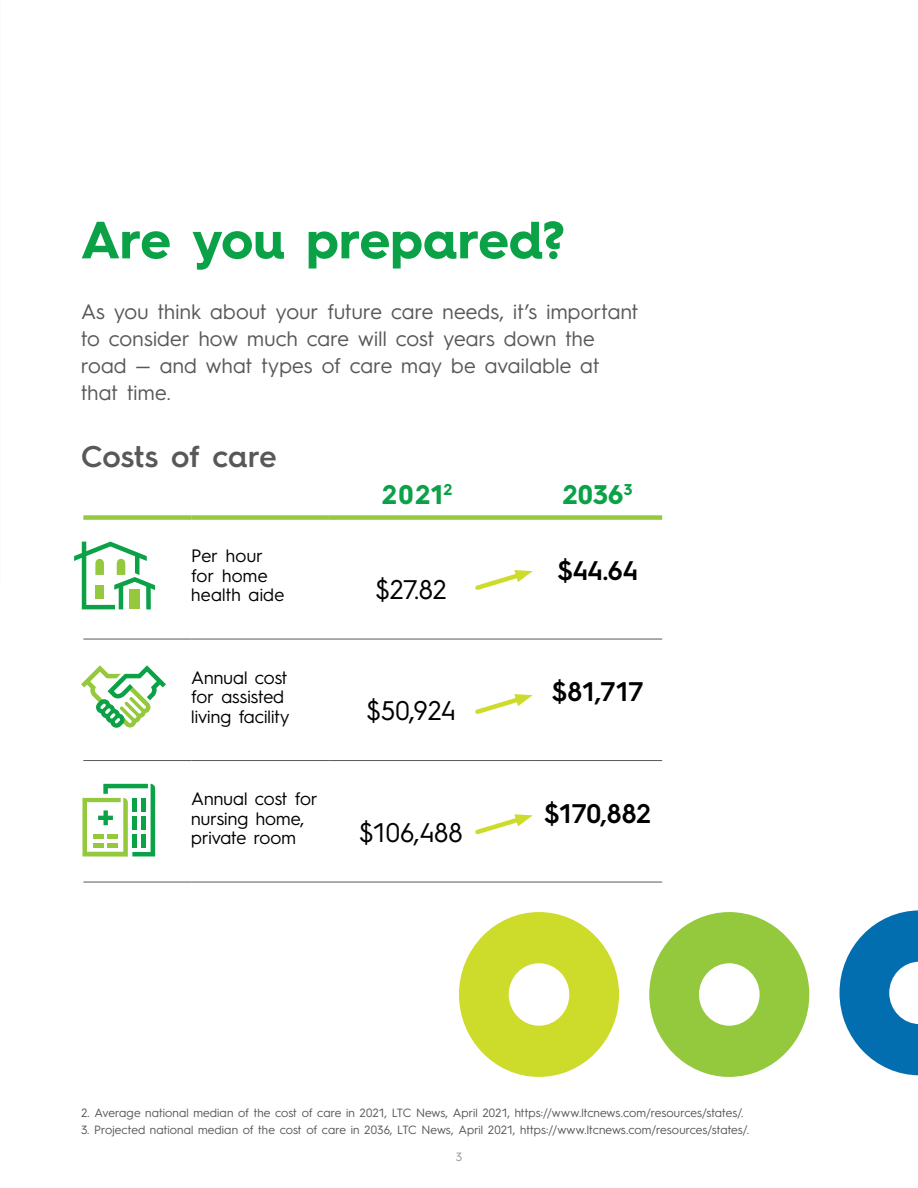
<style>
.page{position:relative;width:918px;height:1188px;background:#fff}
.page>*{position:absolute;margin:0;border:0;box-sizing:border-box;transform-origin:0 0}
.t1{font:700 52.5px "Hurme Geometric Sans 4";letter-spacing:-.005em;color:#0aa147}
.t2{font:600 30px "Hurme Geometric Sans 4";color:#58585a}
.t3{font:27px "Hurme Geometric Sans 3";letter-spacing:-.01em;color:#000}
.t4{font:600 27px "Hurme Geometric Sans 3";letter-spacing:-.015em;color:#000}
.t5{font:700 27px "Hurme Geometric Sans 3";color:#0aa147}
.t6{font:21px/27px "Hurme Geometric Sans 3";letter-spacing:.01em;color:#58585a}
.t7{font:18px/19.5px "Hurme Geometric Sans 3";letter-spacing:.005em;color:#000}
.t8{font:12px "Hurme Geometric Sans 3";letter-spacing:.005em;color:#58585a}
.t9{font:12px "Hurme Geometric Sans 3";color:#939598}
</style>
<div class="page">
<hr style="left:83px;top:882px;width:108px;height:1px;background:#58585a">
<hr style="left:191px;top:882px;width:139px;height:1px;background:#58585a">
<hr style="left:330px;top:882px;width:203px;height:1px;background:#58585a">
<hr style="left:533px;top:882px;width:129px;height:1px;background:#58585a">
<hr style="left:83px;top:639px;width:108px;height:1px;background:#58585a">
<hr style="left:191px;top:639px;width:139px;height:1px;background:#58585a">
<hr style="left:330px;top:639px;width:203px;height:1px;background:#58585a">
<hr style="left:533px;top:639px;width:129px;height:1px;background:#58585a">
<hr style="left:83px;top:760px;width:108px;height:1px;background:#58585a">
<hr style="left:191px;top:760px;width:139px;height:1px;background:#58585a">
<hr style="left:330px;top:760px;width:203px;height:1px;background:#58585a">
<hr style="left:533px;top:760px;width:129px;height:1px;background:#58585a">
<div style="left:83px;top:515px;width:108px;height:5px;background:#94c83d"></div>
<div style="left:191px;top:515px;width:139px;height:5px;background:#94c83d"></div>
<div style="left:330px;top:515px;width:203px;height:5px;background:#94c83d"></div>
<div style="left:533px;top:515px;width:129px;height:5px;background:#94c83d"></div>
<svg style="left:82px;top:784px;width:73px;height:73px"></svg>
<svg style="left:840px;top:910px;width:78px;height:165px"></svg>
<svg style="left:649px;top:912px;width:160px;height:165px"></svg>
<svg style="left:459px;top:912px;width:160px;height:165px"></svg>
<svg style="left:81px;top:665px;width:85px;height:63px"></svg>
<svg style="left:74px;top:542px;width:81px;height:67px"></svg>
<svg style="left:475px;top:814px;width:58px;height:21px"></svg>
<svg style="left:475px;top:694px;width:58px;height:20px"></svg>
<svg style="left:475px;top:570px;width:58px;height:20px"></svg>
<h1 class="t1" style="left:81px;top:203px;width:486px">Are you prepared?</h1>
<h3 class="t6" style="left:81px;top:297px;width:559px">As you think about your future care needs, it’s important to consider how much care will cost years down the road — and what types of care may be available at that time.</h3>
<h2 class="t2" style="left:81px;top:435px;width:197px">Costs of care</h2>
<h3 class="t7" style="left:191px;top:545px;width:95px">Per hour for home health aide</h3>
<h3 class="t7" style="left:191px;top:667px;width:100px">Annual cost for assisted living facility</h3>
<h3 class="t7" style="left:191px;top:788px;width:128px">Annual cost for nursing home, private room</h3>
<h3 class="t5" style="left:382px;top:476px;width:72px">2021<sup>2</sup></h3>
<h3 class="t5" style="left:563px;top:476px;width:71px">2036<sup>3</sup></h3>
<h3 class="t3" style="left:375px;top:570px;width:73px">$27.82</h3>
<h3 class="t3" style="left:366px;top:692px;width:91px">$50,924</h3>
<h3 class="t3" style="left:359px;top:813px;width:105px">$106,488</h3>
<h3 class="t4" style="left:557px;top:551px;width:82px">$44.64</h3>
<h3 class="t4" style="left:552px;top:673px;width:93px">$81,717</h3>
<h3 class="t4" style="left:544px;top:794px;width:108px">$170,882</h3>
<p class="t8" style="left:81px;top:1105px;width:664px">2. Average national median of the cost of care in 2021, LTC News, April 2021, https://www.ltcnews.com/resources/states/.</p>
<p class="t8" style="left:81px;top:1121px;width:669px">3. Projected national median of the cost of care in 2036, LTC News, April 2021, https://www.ltcnews.com/resources/states/.</p>
<p class="t9" style="left:456px;top:1148px;width:8px">3</p>
</div>
